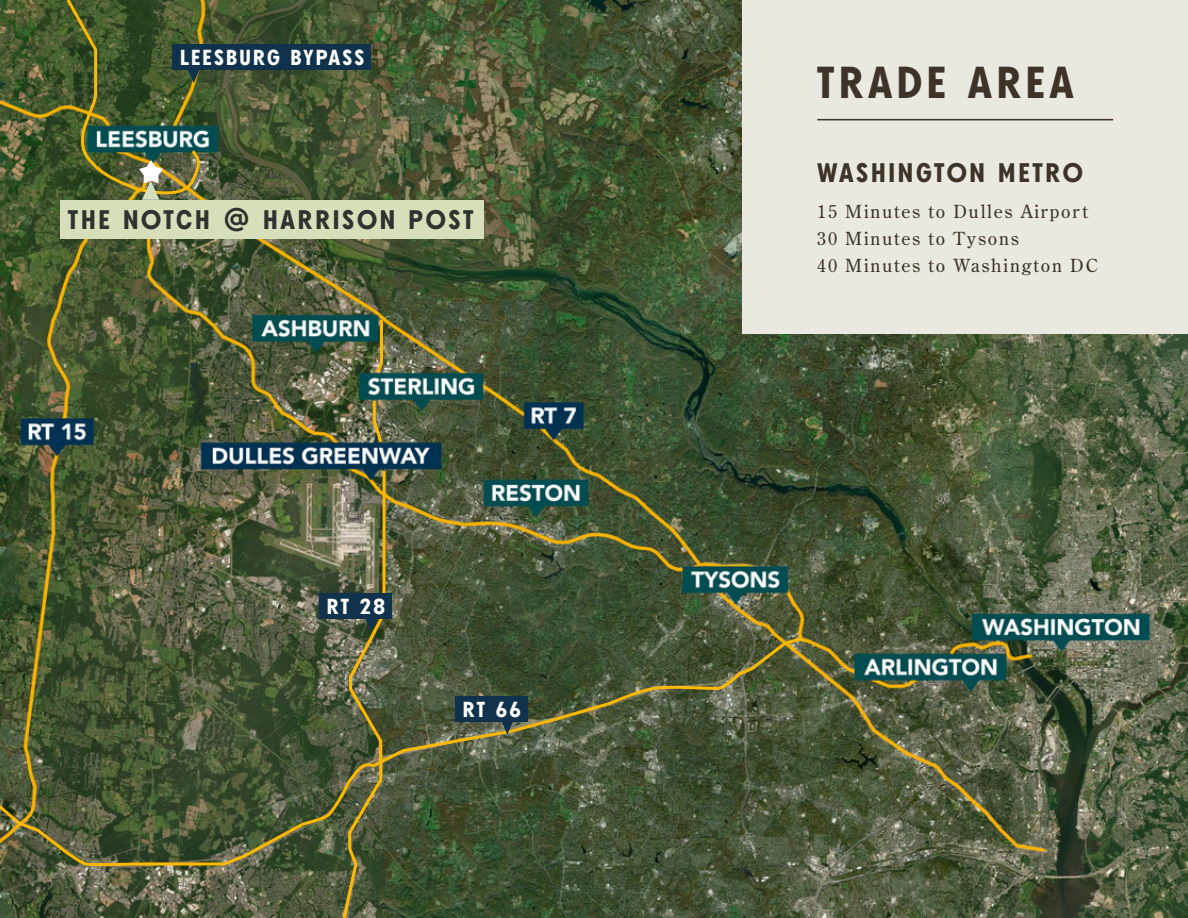
<style>
.page{position:relative;width:1188px;height:918px;background:#fff}
.page>*{position:absolute;margin:0;border:0;box-sizing:border-box;transform-origin:0 0}
.t1{font:700 45px "BN Axel Grotesk";letter-spacing:.1em;color:#3d3326}
.t2{font:700 27px "BN Axel Grotesk";letter-spacing:.1em;color:#31312f}
.t3{font:700 27px "BN Axel Grotesk";letter-spacing:.1em;color:#3d3326}
.t4{font:700 21.9px "BN Axel Grotesk";letter-spacing:.1em;color:#fff}
.t5{font:18px "Century Old Style Std";letter-spacing:.1em;color:#3d3326}
.s1{font-family:"Brown Pro"}
</style>
<div class="page">
<img style="left:0;top:0;width:1188px;height:918px">
<div style="left:742px;top:0;width:446px;height:334px;background:#e9e9e0"></div>
<hr style="left:817px;top:119px;width:296px;height:1px;background:#3d3326">
<div style="left:60px;top:200px;width:423px;height:39px;background:#d7dfba"></div>
<svg style="left:371px;top:398px;width:14px;height:47px"></svg>
<svg style="left:374px;top:317px;width:10px;height:60px"></svg>
<div style="left:319px;top:593px;width:73px;height:26px;background:#10324c"></div>
<img style="left:340px;top:468px;width:47px;height:450px">
<div style="left:173px;top:45px;width:198px;height:25px;background:#10324c"></div>
<svg style="left:0;top:635px;width:805px;height:234px;background:#4d5837"></svg>
<div style="left:455px;top:696px;width:73px;height:26px;background:#10324c"></div>
<svg style="left:500px;top:722px;width:14px;height:13px"></svg>
<img style="left:64px;top:0;width:141px;height:200px">
<p class="t4" style="left:180px;top:45px;width:186px">LEESBURG BYPASS</p>
<p class="t2" style="left:68px;top:204px;width:407px">THE NOTCH <span class="s1">@</span> HARRISON POST</p>
<p class="t4" style="left:327px;top:594px;width:60px">RT 28</p>
<p class="t4" style="left:463px;top:697px;width:60px">RT 66</p>
<p class="t1" style="left:817px;top:56px;width:258px">TRADE AREA</p>
<p class="t3" style="left:817px;top:157px;width:267px">WASHINGTON METRO</p>
<p class="t5" style="left:817px;top:200px;width:272px">15 Minutes to Dulles Airport</p>
<p class="t5" style="left:817px;top:227px;width:203px">30 Minutes to Tysons</p>
<p class="t5" style="left:817px;top:254px;width:282px">40 Minutes to Washington DC</p>
</div>
